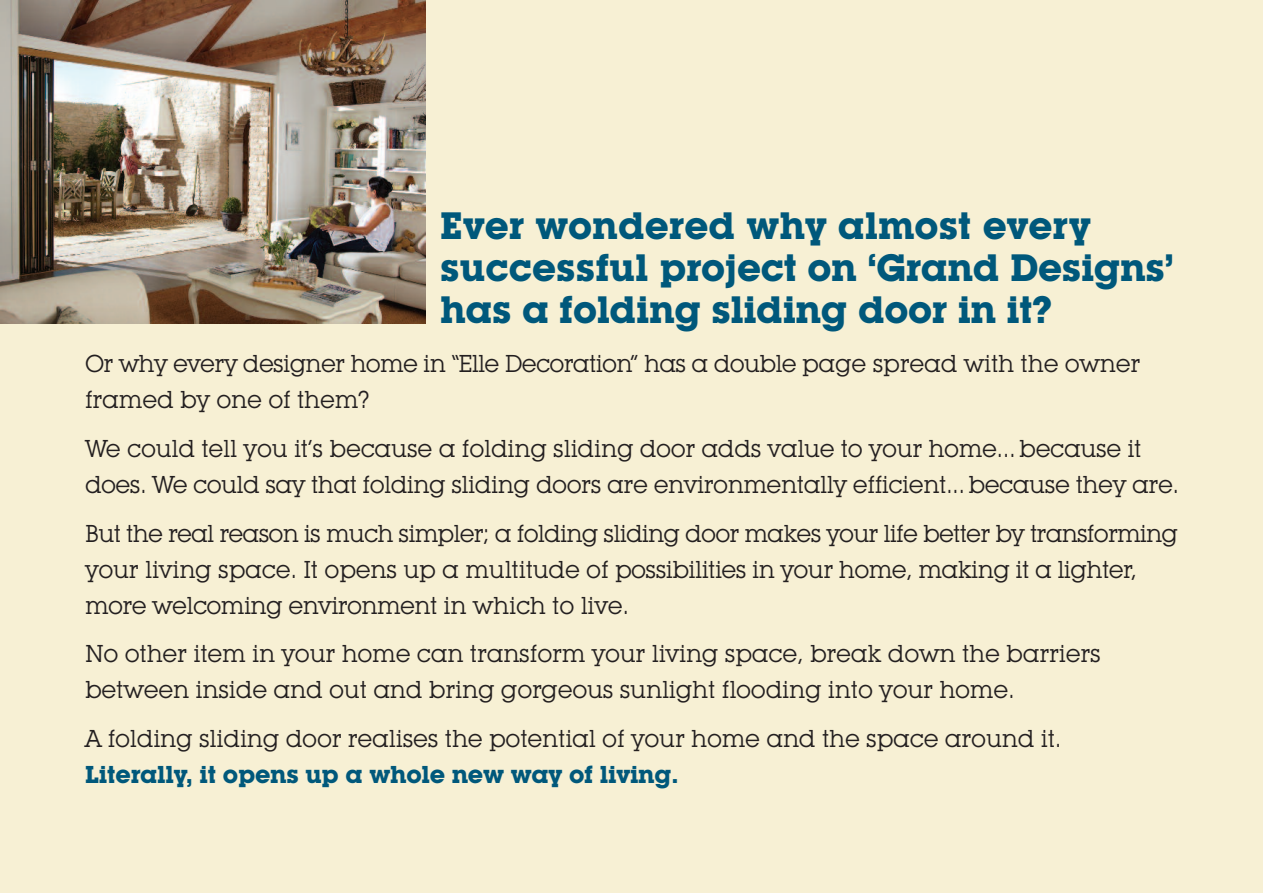
<style>
.page{position:relative;width:1263px;height:893px;background:#fff}
.page>*{position:absolute;margin:0;border:0;box-sizing:border-box;transform-origin:0 0}
.t1{font:700 37.5px/42px "Lubalin Graph IT Cby BT";letter-spacing:-.01em;color:#00587b}
.t2{font:24px/36px "Lubalin Graph IT Cby BT";letter-spacing:-.01em;color:#231f20}
.t3{font:24px/36px "Lubalin Graph IT Cby BT";letter-spacing:-.03em;color:#231f20}
.t4{font:700 24px "Lubalin Graph IT Cby BT";letter-spacing:-.01em;color:#00587b}
</style>
<div class="page">
<div style="left:0;top:0;width:1263px;height:892px;background:#f7f0d4"></div>
<img style="left:0;top:1px;width:425px;height:322px">
<h1 class="t1" style="left:440px;top:208px;width:735px">Ever wondered why almost every successful project on ‘Grand Designs’ has a folding sliding door in it?</h1>
<p class="t3" style="left:85px;top:348px;width:1057px">Or why every designer home in “Elle Decoration” has a double page spread with the owner framed by one of them?</p>
<p class="t2" style="left:85px;top:432px;width:1096px">We could tell you it’s because a folding sliding door adds value to your home...because it does. We could say that folding sliding doors are environmentally efficient...because they are.</p>
<p class="t2" style="left:85px;top:517px;width:1095px">But the real reason is much simpler; a folding sliding door makes your life better by transforming your living space. It opens up a multitude of possibilities in your home, making it a lighter, more welcoming environment in which to live.</p>
<p class="t2" style="left:85px;top:638px;width:1017px">No other item in your home can transform your living space, break down the barriers between inside and out and bring gorgeous sunlight flooding into your home.</p>
<p class="t2" style="left:85px;top:723px;width:978px">A folding sliding door realises the potential of your home and the space around it.</p>
<p class="t4" style="left:85px;top:766px;width:595px">Literally, it opens up a whole new way of living.</p>
</div>
